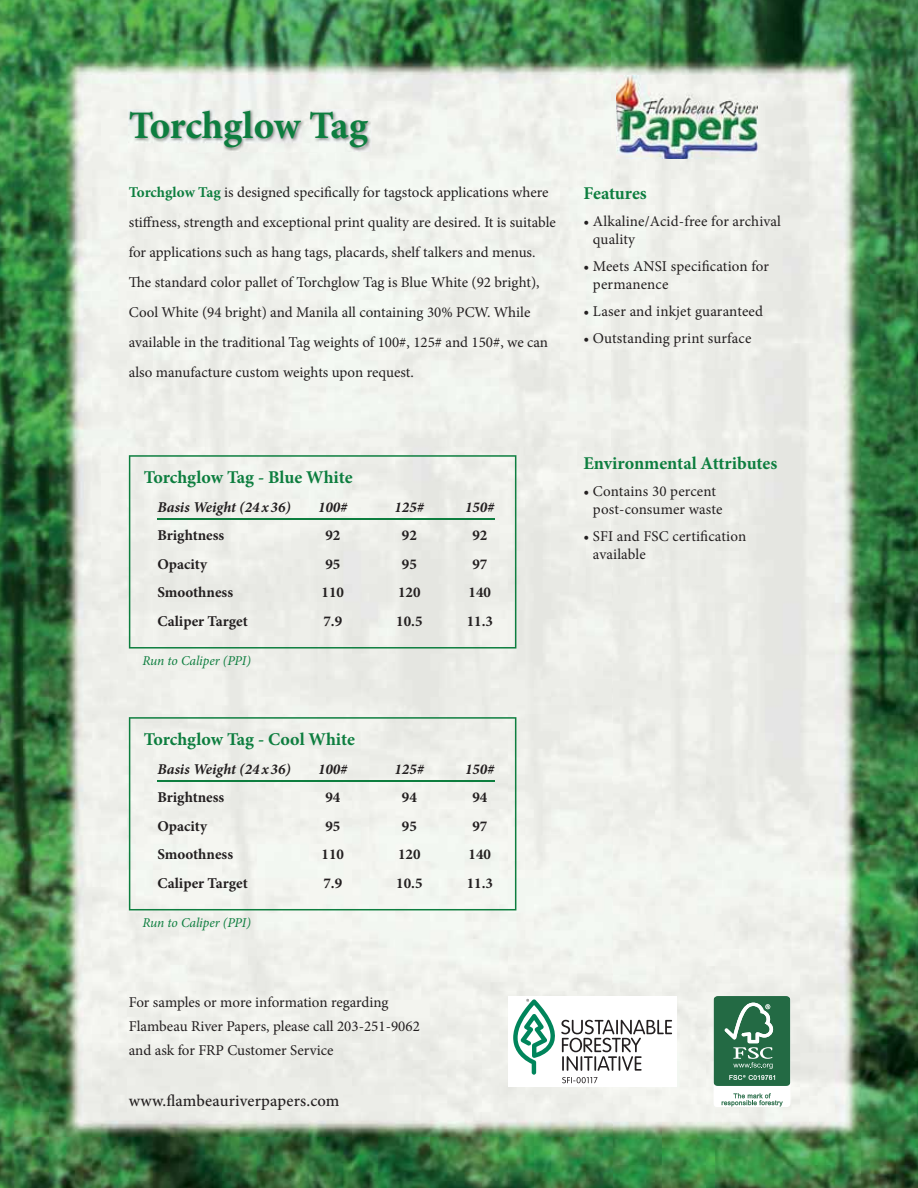
<style>
.page{position:relative;width:918px;height:1188px;background:#fff}
.page>*{position:absolute;margin:0;border:0;box-sizing:border-box;transform-origin:0 0}
.t1{font:700 39px "Minion Pro";letter-spacing:-.005em;color:#0d7e3f}
.t2{font:700 18px "Minion Pro";color:#0d7e3f}
.t3{font:500 16.5px "Minion Pro";letter-spacing:.01em;color:#231f20}
.t4{font:15px/30px "Minion Pro";color:#231f20}
.t5{font:700 15px "Minion Pro";color:#231f20}
.t6{font:italic 700 15px "Minion Pro";color:#231f20}
.t7{font:italic 13.5px "Minion Pro";letter-spacing:-.01em;color:#0d7e3f}
.s1{font-weight:700;color:#0d7e3f}
</style>
<div class="page">
<img style="left:0;top:0;width:612px;height:1188px">
<img style="left:612px;top:0;width:306px;height:102px">
<img style="left:612px;top:102px;width:51px;height:1086px">
<img style="left:715px;top:102px;width:203px;height:1086px">
<img style="left:663px;top:159px;width:52px;height:1029px">
<img style="left:616px;top:76px;width:141px;height:83px">
<svg style="left:129px;top:455px;width:387px;height:194px;fill:#ecede8"></svg>
<img style="left:129px;top:109px;width:242px;height:42px">
<div style="left:714px;top:996px;width:76px;height:111px;background:#fff;border-radius:3px"></div>
<svg style="left:714px;top:996px;width:76px;height:90px"></svg>
<svg style="left:722px;top:1093px;width:61px;height:14px"></svg>
<div style="left:509px;top:996px;width:168px;height:90px;background:#fff"></div>
<svg style="left:513px;top:999px;width:159px;height:84px"></svg>
<svg style="left:129px;top:717px;width:387px;height:193px;fill:#f1f2ed"></svg>
<h1 class="t1" style="left:129px;top:110px;width:241px">Torchglow Tag</h1>
<p class="t4" style="left:129px;top:179px;width:429px"><span class="s1">Torchglow Tag</span> is designed specifically for tagstock applications where stiffness, strength and exceptional print quality are desired. It is suitable for applications such as hang tags, placards, shelf talkers and menus.<br>The standard color pallet of Torchglow Tag is Blue White (92 bright), Cool White (94 bright) and Manila all containing 30% PCW. While available in the traditional Tag weights of 100#, 125# and 150#, we can also manufacture custom weights upon request.</p>
<p class="t2" style="left:583px;top:186px;width:65px">Features</p>
<p class="t4" style="left:593px;top:214px;width:190px;line-height:18px;text-indent:-10px">• Alkaline/Acid-free for archival quality</p>
<p class="t4" style="left:593px;top:259px;width:178px;line-height:18px;text-indent:-10px">• Meets ANSI specification for permanence</p>
<p class="t4" style="left:583px;top:298px;width:181px">• Laser and inkjet guaranteed</p>
<p class="t4" style="left:583px;top:325px;width:170px">• Outstanding print surface</p>
<p class="t2" style="left:144px;top:470px;width:210px">Torchglow Tag - Blue White</p>
<p class="t6" style="left:157px;top:498px;width:135px">Basis Weight (24 x 36)</p>
<p class="t6" style="left:318px;top:498px;width:31px">100#</p>
<p class="t6" style="left:395px;top:498px;width:31px">125#</p>
<p class="t6" style="left:465px;top:498px;width:31px">150#</p>
<p class="t5" style="left:157px;top:530px;width:68px">Brightness</p>
<p class="t5" style="left:325px;top:530px;width:16px">92</p>
<p class="t5" style="left:402px;top:530px;width:16px">92</p>
<p class="t5" style="left:472px;top:530px;width:16px">92</p>
<p class="t5" style="left:157px;top:558px;width:51px">Opacity</p>
<p class="t5" style="left:325px;top:558px;width:17px">95</p>
<p class="t5" style="left:402px;top:558px;width:17px">95</p>
<p class="t5" style="left:472px;top:558px;width:17px">97</p>
<p class="t5" style="left:157px;top:587px;width:77px">Smoothness</p>
<p class="t5" style="left:322px;top:587px;width:24px">110</p>
<p class="t5" style="left:398px;top:587px;width:24px">120</p>
<p class="t5" style="left:469px;top:587px;width:24px">140</p>
<p class="t5" style="left:157px;top:615px;width:92px">Caliper Target</p>
<p class="t5" style="left:323px;top:615px;width:20px">7.9</p>
<p class="t5" style="left:396px;top:615px;width:28px">10.5</p>
<p class="t5" style="left:467px;top:615px;width:28px">11.3</p>
<p class="t7" style="left:142px;top:656px;width:110px">Run to Caliper (PPI)</p>
<p class="t2" style="left:144px;top:732px;width:213px">Torchglow Tag - Cool White</p>
<p class="t6" style="left:157px;top:760px;width:135px">Basis Weight (24 x 36)</p>
<p class="t6" style="left:318px;top:760px;width:31px">100#</p>
<p class="t6" style="left:395px;top:760px;width:31px">125#</p>
<p class="t6" style="left:465px;top:760px;width:31px">150#</p>
<p class="t5" style="left:157px;top:792px;width:68px">Brightness</p>
<p class="t5" style="left:325px;top:792px;width:16px">94</p>
<p class="t5" style="left:402px;top:792px;width:16px">94</p>
<p class="t5" style="left:472px;top:792px;width:16px">94</p>
<p class="t5" style="left:157px;top:820px;width:51px">Opacity</p>
<p class="t5" style="left:325px;top:820px;width:17px">95</p>
<p class="t5" style="left:402px;top:820px;width:17px">95</p>
<p class="t5" style="left:472px;top:820px;width:17px">97</p>
<p class="t5" style="left:157px;top:849px;width:77px">Smoothness</p>
<p class="t5" style="left:322px;top:849px;width:24px">110</p>
<p class="t5" style="left:398px;top:849px;width:24px">120</p>
<p class="t5" style="left:469px;top:849px;width:24px">140</p>
<p class="t5" style="left:157px;top:877px;width:92px">Caliper Target</p>
<p class="t5" style="left:323px;top:877px;width:20px">7.9</p>
<p class="t5" style="left:396px;top:877px;width:28px">10.5</p>
<p class="t5" style="left:467px;top:877px;width:28px">11.3</p>
<p class="t7" style="left:142px;top:918px;width:110px">Run to Caliper (PPI)</p>
<p class="t4" style="left:129px;top:991px;width:293px;line-height:24px">For samples or more information regarding<br>Flambeau River Papers, please call 203-251-9062 and ask for FRP Customer Service</p>
<p class="t3" style="left:129px;top:1090px;width:212px">www.flambeauriverpapers.com</p>
<p class="t2" style="left:583px;top:456px;width:195px">Environmental Attributes</p>
<p class="t4" style="left:593px;top:484px;width:131px;line-height:18px;text-indent:-10px">• Contains 30 percent post-consumer waste</p>
<p class="t4" style="left:593px;top:529px;width:155px;line-height:18px;text-indent:-10px">• SFI and FSC certification available</p>
</div>
